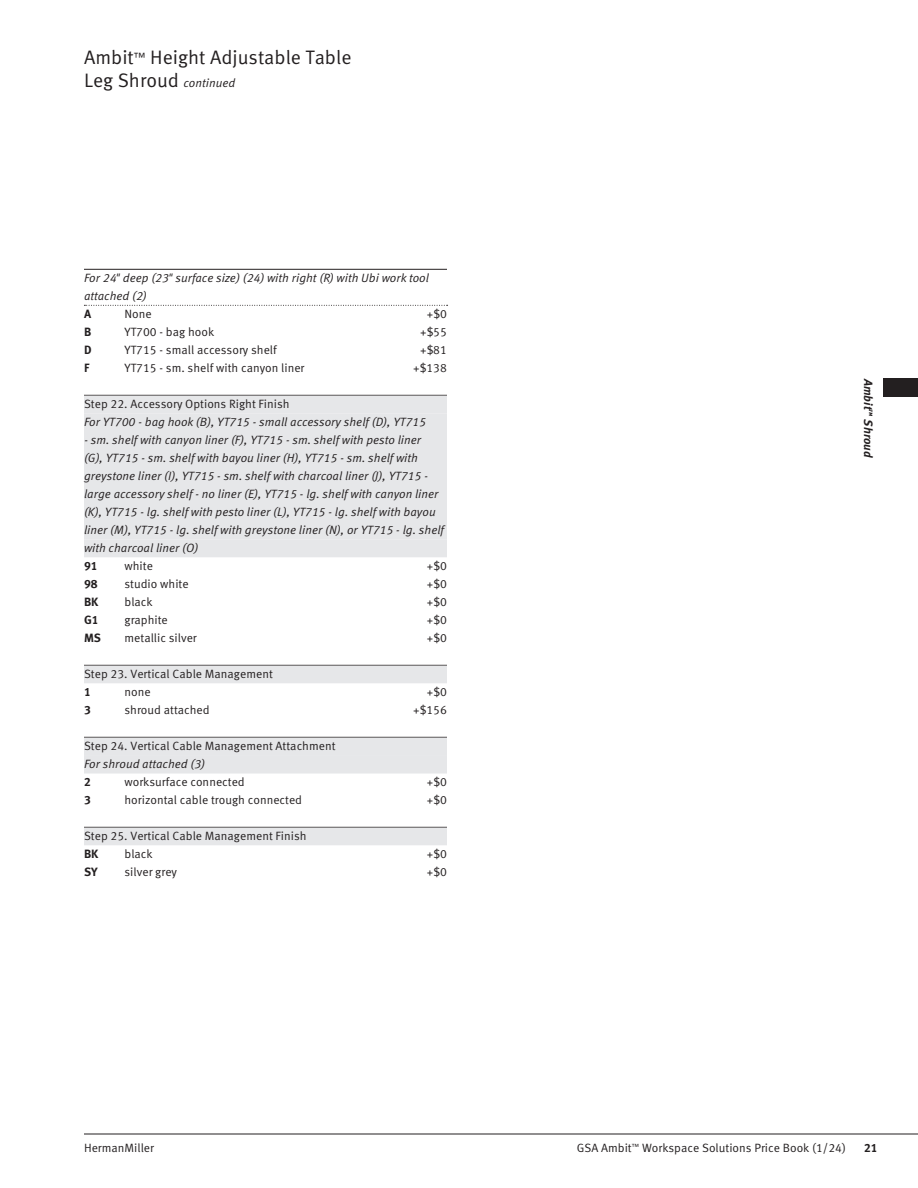
<style>
.page{position:relative;width:918px;height:1188px;background:#fff}
.page>*{position:absolute;margin:0;border:0;box-sizing:border-box;transform-origin:0 0}
.ProdName{font:19.5px/22.5px "Meta OT Norm";color:#231f20}
.GreyBar78{font:12px/18px "Meta OT Norm Ita";color:#231f20}
.BodyText{font:12px "Meta OT Norm";color:#231f20}
.GreyBarTopLine{font:12px "Meta OT Norm";color:#231f20}
.BodyText-2{font:12px/18px "Meta OT Norm Ita";color:#231f20}
.FooterRecto{font:12px "Meta OT Norm";color:#231f20}
.BodyText-3{font:700 12px "Meta OT";color:#231f20}
.GreyBar12{font:12px "Meta OT Norm Ita";color:#231f20}
.TabsVerso{font:italic 700 12px "Meta OT";color:#231f20}
.FooterRecto-2{font:700 12px "Meta OT";color:#231f20}
.s1{font-family:"Meta OT Norm Ita";font-size:12px}
</style>
<div class="page">
<hr style="left:84px;top:1134px;width:834px;height:1px;background:#231f20">
<div style="left:884px;top:379px;width:34px;height:18px;background:#231f20"></div>
<hr style="left:84px;top:269px;width:363px;height:1px;background:#231f20">
<svg style="left:84px;top:305px;width:364px;height:1px"></svg>
<hr style="left:84px;top:395px;width:363px;height:1px;background:#231f20">
<div style="left:84px;top:396px;width:363px;height:17px;background:#e6e7e9"></div>
<div style="left:84px;top:413px;width:363px;height:126px;background:#e6e7e9"></div>
<div style="left:84px;top:539px;width:363px;height:18px;background:#e6e7e9"></div>
<hr style="left:84px;top:665px;width:363px;height:1px;background:#231f20">
<div style="left:84px;top:666px;width:363px;height:17px;background:#e6e7e9"></div>
<hr style="left:84px;top:737px;width:363px;height:1px;background:#231f20">
<div style="left:84px;top:738px;width:363px;height:17px;background:#e6e7e9"></div>
<div style="left:84px;top:755px;width:363px;height:18px;background:#e6e7e9"></div>
<hr style="left:84px;top:827px;width:363px;height:1px;background:#231f20">
<div style="left:84px;top:828px;width:363px;height:17px;background:#e6e7e9"></div>
<p class="ProdName" style="left:84px;top:46px;width:269px">Ambit<sup>™</sup> Height Adjustable Table<br>Leg Shroud <span class="s1">continued</span></p>
<p class="BodyText-2" style="left:84px;top:269px;width:346px">For 24" deep (23" surface size) (24) with right (R) with Ubi work tool attached (2)</p>
<p class="BodyText-3" style="left:84px;top:306px;width:9px">A</p>
<p class="BodyText" style="left:124px;top:307px;width:29px">None</p>
<p class="BodyText" style="left:427px;top:307px;width:22px">+$0</p>
<p class="BodyText-3" style="left:84px;top:324px;width:9px">B</p>
<p class="BodyText" style="left:124px;top:325px;width:91px">YT700 - bag hook</p>
<p class="BodyText" style="left:420px;top:325px;width:28px">+$55</p>
<p class="BodyText-3" style="left:84px;top:342px;width:9px">D</p>
<p class="BodyText" style="left:124px;top:343px;width:154px">YT715 - small accessory shelf</p>
<p class="BodyText" style="left:420px;top:343px;width:28px">+$81</p>
<p class="BodyText-3" style="left:84px;top:360px;width:7px">F</p>
<p class="BodyText" style="left:124px;top:361px;width:182px">YT715 - sm. shelf with canyon liner</p>
<p class="BodyText" style="left:413px;top:361px;width:35px">+$138</p>
<p class="GreyBarTopLine" style="left:84px;top:397px;width:207px">Step 22. Accessory Options Right Finish</p>
<p class="GreyBar78" style="left:84px;top:413px;width:343px">For YT700 - bag hook (B), YT715 - small accessory shelf (D), YT715</p>
<p class="GreyBar78" style="left:84px;top:431px;width:362px">- sm. shelf with canyon liner (F), YT715 - sm. shelf with pesto liner<br>(G), YT715 - sm. shelf with bayou liner (H), YT715 - sm. shelf with greystone liner (I), YT715 - sm. shelf with charcoal liner (J), YT715 - large accessory shelf - no liner (E), YT715 - lg. shelf with canyon liner (K), YT715 - lg. shelf with pesto liner (L), YT715 - lg. shelf with bayou liner (M), YT715 - lg. shelf with greystone liner (N), or YT715 - lg. shelf with charcoal liner (O)</p>
<p class="BodyText-3" style="left:84px;top:558px;width:15px">91</p>
<p class="BodyText" style="left:124px;top:559px;width:30px">white</p>
<p class="BodyText" style="left:427px;top:559px;width:22px">+$0</p>
<p class="BodyText-3" style="left:84px;top:576px;width:15px">98</p>
<p class="BodyText" style="left:124px;top:577px;width:66px">studio white</p>
<p class="BodyText" style="left:427px;top:577px;width:22px">+$0</p>
<p class="BodyText-3" style="left:84px;top:594px;width:16px">BK</p>
<p class="BodyText" style="left:124px;top:595px;width:30px">black</p>
<p class="BodyText" style="left:427px;top:595px;width:22px">+$0</p>
<p class="BodyText-3" style="left:84px;top:612px;width:16px">G1</p>
<p class="BodyText" style="left:124px;top:613px;width:45px">graphite</p>
<p class="BodyText" style="left:427px;top:613px;width:22px">+$0</p>
<p class="BodyText-3" style="left:84px;top:630px;width:19px">MS</p>
<p class="BodyText" style="left:124px;top:631px;width:74px">metallic silver</p>
<p class="BodyText" style="left:427px;top:631px;width:22px">+$0</p>
<p class="GreyBarTopLine" style="left:84px;top:667px;width:190px">Step 23. Vertical Cable Management</p>
<p class="BodyText-3" style="left:84px;top:684px;width:8px">1</p>
<p class="BodyText" style="left:124px;top:685px;width:28px">none</p>
<p class="BodyText" style="left:427px;top:685px;width:22px">+$0</p>
<p class="BodyText-3" style="left:84px;top:702px;width:8px">3</p>
<p class="BodyText" style="left:124px;top:703px;width:87px">shroud attached</p>
<p class="BodyText" style="left:413px;top:703px;width:35px">+$156</p>
<p class="GreyBarTopLine" style="left:84px;top:739px;width:253px">Step 24. Vertical Cable Management Attachment</p>
<p class="GreyBar12" style="left:84px;top:757px;width:123px">For shroud attached (3)</p>
<p class="BodyText-3" style="left:84px;top:774px;width:8px">2</p>
<p class="BodyText" style="left:124px;top:775px;width:122px">worksurface connected</p>
<p class="BodyText" style="left:427px;top:775px;width:22px">+$0</p>
<p class="BodyText-3" style="left:84px;top:792px;width:8px">3</p>
<p class="BodyText" style="left:124px;top:793px;width:179px">horizontal cable trough connected</p>
<p class="BodyText" style="left:427px;top:793px;width:22px">+$0</p>
<p class="GreyBarTopLine" style="left:84px;top:829px;width:224px">Step 25. Vertical Cable Management Finish</p>
<p class="BodyText-3" style="left:84px;top:846px;width:16px">BK</p>
<p class="BodyText" style="left:124px;top:847px;width:30px">black</p>
<p class="BodyText" style="left:427px;top:847px;width:22px">+$0</p>
<p class="BodyText-3" style="left:84px;top:864px;width:15px">SY</p>
<p class="BodyText" style="left:124px;top:865px;width:54px">silver grey</p>
<p class="BodyText" style="left:427px;top:865px;width:22px">+$0</p>
<p class="TabsVerso" style="left:876px;top:379px;width:81px;rotate:90deg">Ambit<sup>™</sup> Shroud</p>
<p class="FooterRecto" style="left:84px;top:1141px;width:72px">HermanMiller</p>
<p class="FooterRecto" style="left:577px;top:1141px;width:271px">GSA Ambit<sup>™</sup> Workspace Solutions Price Book (1/24)</p>
<p class="FooterRecto-2" style="left:864px;top:1140px;width:15px">21</p>
</div>
